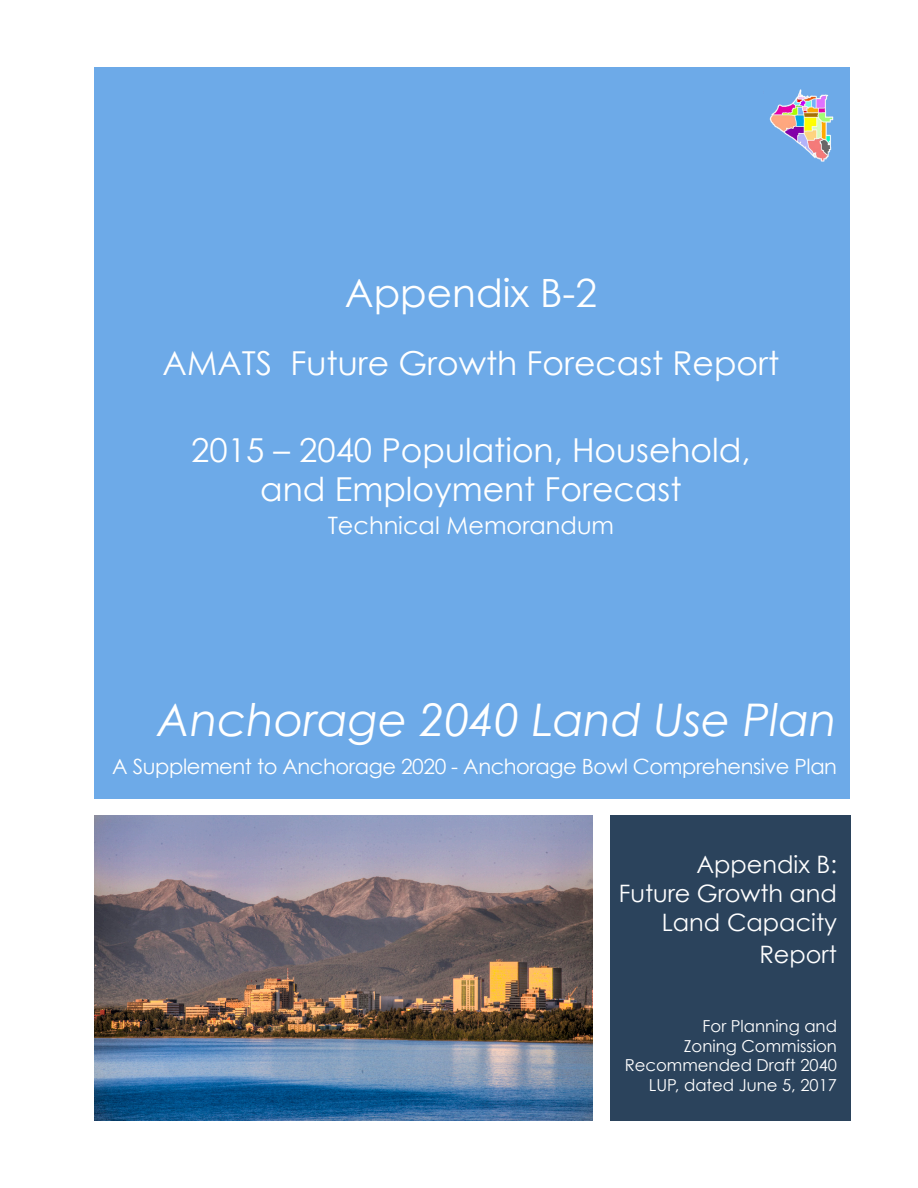
<style>
.page{position:relative;width:918px;height:1188px;background:#fff}
.page>*{position:absolute;margin:0;border:0;box-sizing:border-box;transform-origin:0 0}
.t1{font:italic 45px "Century Gothic";color:#fff}
.t2{font:39px "Century Gothic";color:#fff}
.t3{font:33px/39.6px "Century Gothic";color:#fff;text-align:center}
.t4{font:24px/28.8px "Century Gothic";color:#fff;text-align:right}
.t5{font:21px "Century Gothic";letter-spacing:-.02em;color:#fff}
.t6{font:16.5px/19.8px "Century Gothic";color:#fff;text-align:right}
</style>
<div class="page">
<div style="left:610px;top:815px;width:240px;height:305px;background:#2b435c"></div>
<div style="left:94px;top:68px;width:756px;height:731px;background:#6daae8"></div>
<img style="left:95px;top:815px;width:497px;height:306px">
<img style="left:769px;top:89px;width:65px;height:73px">
<p class="t2" style="left:345px;top:266px;width:254px">Appendix B-2</p>
<p class="t3" style="left:163px;top:343px;width:618px">AMATS Future Growth Forecast Report</p>
<p class="t3" style="left:191px;top:429px;width:561px">2015 – 2040 Population, Household, and Employment Forecast</p>
<p class="t4" style="left:328px;top:510px;width:288px">Technical Memorandum</p>
<p class="t1" style="left:157px;top:693px;width:681px">Anchorage 2040 Land Use Plan</p>
<p class="t5" style="left:112px;top:753px;width:726px">A Supplement to Anchorage 2020 - Anchorage Bowl Comprehensive Plan</p>
<p class="t4" style="left:696px;top:850px;width:142px">Appendix B:</p>
<p class="t4" style="left:619px;top:879px;width:220px">Future Growth and<br>Land Capacity</p>
<p class="t4" style="left:759px;top:940px;width:79px">Report</p>
<p class="t6" style="left:625px;top:1016px;width:214px">For Planning and<br>Zoning Commission<br>Recommended Draft 2040<br>LUP, dated June 5, 2017</p>
</div>
